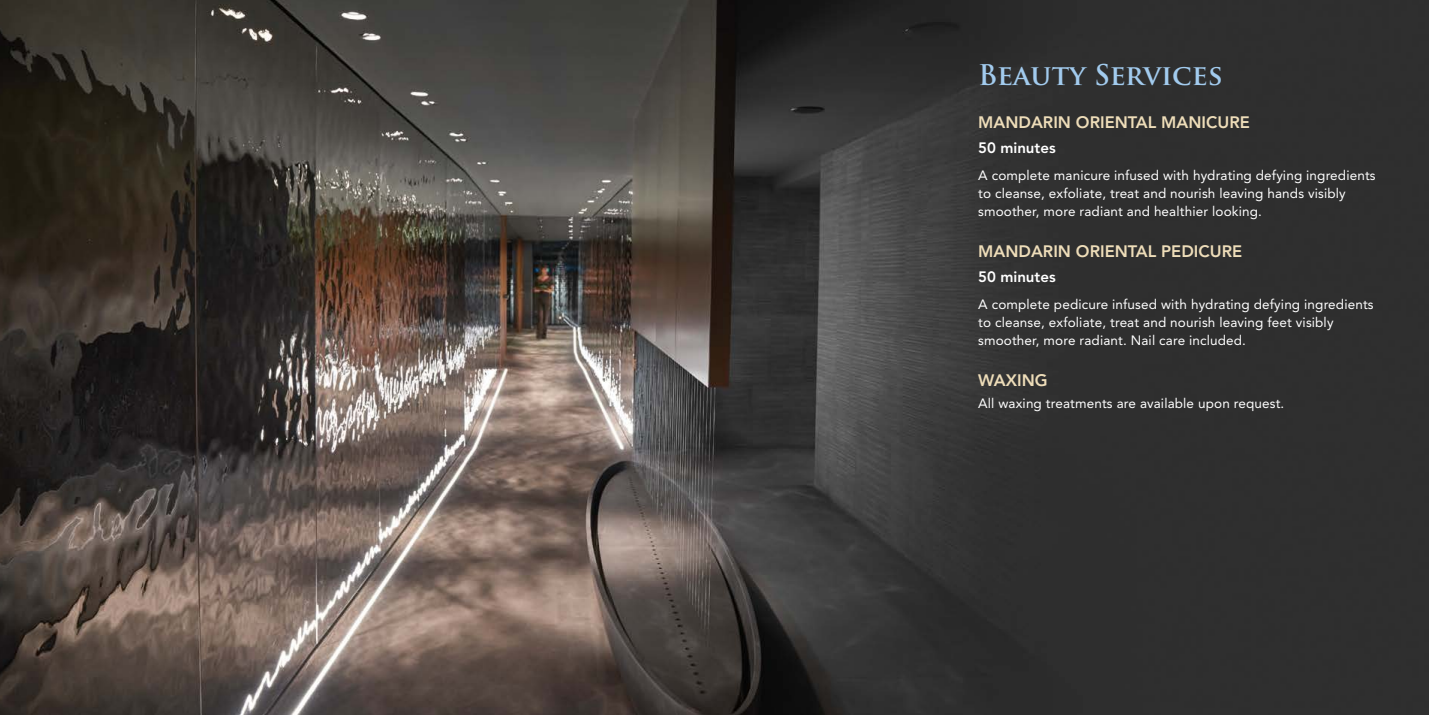
<style>
.page{position:relative;width:1429px;height:715px;background:#fff}
.page>*{position:absolute;margin:0;border:0;box-sizing:border-box;transform-origin:0 0}
.t1{font:700 27.75px "Trajan Pro";letter-spacing:-.005em;color:#a2cbee}
.t2{font:800 16.5px "Avenir";color:#eeddb9}
.t3{font:800 15px "Avenir";color:#fff}
.t4{font:13.5px/18px "Avenir";letter-spacing:.01em;color:#fff}
</style>
<div class="page">
<img style="left:0;top:0;width:1429px;height:714px">
<h1 class="t1" style="left:978px;top:57px;width:246px">Beauty Services</h1>
<p class="t2" style="left:978px;top:112px;width:273px">MANDARIN ORIENTAL MANICURE</p>
<p class="t3" style="left:978px;top:139px;width:79px">50 minutes</p>
<p class="t4" style="left:978px;top:166px;width:399px">A complete manicure infused with hydrating defying ingredients to cleanse, exfoliate, treat and nourish leaving hands visibly smoother, more radiant and healthier looking.</p>
<p class="t2" style="left:978px;top:241px;width:265px">MANDARIN ORIENTAL PEDICURE</p>
<p class="t3" style="left:978px;top:268px;width:79px">50 minutes</p>
<p class="t4" style="left:978px;top:295px;width:397px">A complete pedicure infused with hydrating defying ingredients to cleanse, exfoliate, treat and nourish leaving feet visibly smoother, more radiant. Nail care included.</p>
<p class="t2" style="left:978px;top:370px;width:71px">WAXING</p>
<p class="t4" style="left:978px;top:394px;width:308px">All waxing treatments are available upon request.</p>
</div>
